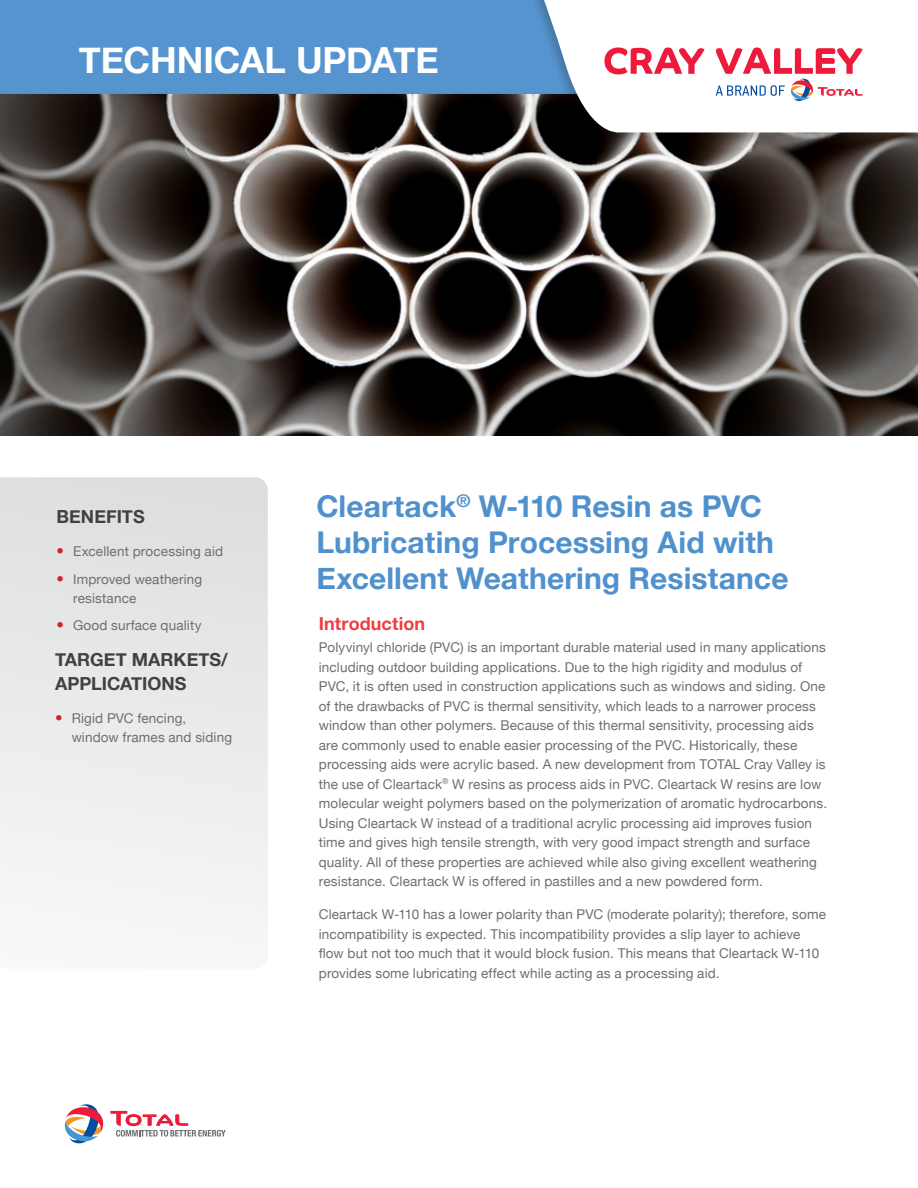
<style>
.page{position:relative;width:918px;height:1188px;background:#fff}
.page>*{position:absolute;margin:0;border:0;box-sizing:border-box;transform-origin:0 0}
.t1{font:700 36px "Helvetica Neue";letter-spacing:-.005em;color:#fff}
.t2{font:700 30px/36px "Helvetica Neue";letter-spacing:.005em;color:#5091cd}
.t3{font:700 18px/24px "Helvetica Neue";color:#414042}
.t4{font:700 18px "Helvetica Neue";letter-spacing:.005em;color:#ef3e42}
.t5{font:13.5px/19.5px "Helvetica Neue";letter-spacing:.01em;color:#6d6e71}
.s1{font-weight:500;font-size:15px;color:#d2232a}
</style>
<div class="page">
<img style="left:0;top:94px;width:918px;height:341px">
<div style="left:0;top:0;width:918px;height:94px;background:#5091cd"></div>
<div style="left:524px;top:0;width:394px;height:146px;background:#000;opacity:.2"></div>
<svg style="left:534px;top:0;width:384px;height:135px;fill:#fff"></svg>
<svg style="left:604px;top:48px;width:101px;height:26px;background:#f58b9c"></svg>
<svg style="left:716px;top:48px;width:147px;height:53px;background:#eebbc6"></svg>
<svg style="left:64px;top:1104px;width:162px;height:40px"></svg>
<svg style="left:0;top:477px;width:268px;height:456px;fill:#e9eaea"></svg>
<h1 class="t1" style="left:79px;top:37px;width:361px">TECHNICAL UPDATE</h1>
<h3 class="t3" style="left:57px;top:504px;width:90px">BENEFITS</h3>
<p class="t5" style="left:57px;top:541px;width:168px"><span class="s1">•</span> Excellent processing aid</p>
<p class="t5" style="left:73px;top:569px;width:131px;text-indent:-17px"><span class="s1">•</span> Improved weathering resistance</p>
<p class="t5" style="left:57px;top:616px;width:146px"><span class="s1">•</span> Good surface quality</p>
<h3 class="t3" style="left:55px;top:647px;width:174px">TARGET MARKETS/<br>APPLICATIONS</h3>
<p class="t5" style="left:72px;top:708px;width:162px;text-indent:-17px"><span class="s1">•</span> Rigid PVC fencing, window frames and siding</p>
<h2 class="t2" style="left:316px;top:488px;width:474px">Cleartack<sup>®</sup> W-110 Resin as PVC<br>Lubricating Processing Aid with<br>Excellent Weathering Resistance</h2>
<h3 class="t4" style="left:319px;top:612px;width:108px">Introduction</h3>
<p class="t5" style="left:319px;top:638px;width:510px">Polyvinyl chloride (PVC) is an important durable material used in many applications including outdoor building applications. Due to the high rigidity and modulus of PVC, it is often used in construction applications such as windows and siding. One of the drawbacks of PVC is thermal sensitivity, which leads to a narrower process window than other polymers. Because of this thermal sensitivity, processing aids are commonly used to enable easier processing of the PVC. Historically, these processing aids were acrylic based. A new development from TOTAL Cray Valley is the use of Cleartack<sup>®</sup> W resins as process aids in PVC. Cleartack W resins are low molecular weight polymers based on the polymerization of aromatic hydrocarbons.<br>Using Cleartack W instead of a traditional acrylic processing aid improves fusion time and gives high tensile strength, with very good impact strength and surface quality. All of these properties are achieved while also giving excellent weathering resistance. Cleartack W is offered in pastilles and a new powdered form.</p>
<p class="t5" style="left:319px;top:905px;width:509px">Cleartack W-110 has a lower polarity than PVC (moderate polarity); therefore, some incompatibility is expected. This incompatibility provides a slip layer to achieve flow but not too much that it would block fusion. This means that Cleartack W-110 provides some lubricating effect while acting as a processing aid.</p>
</div>
